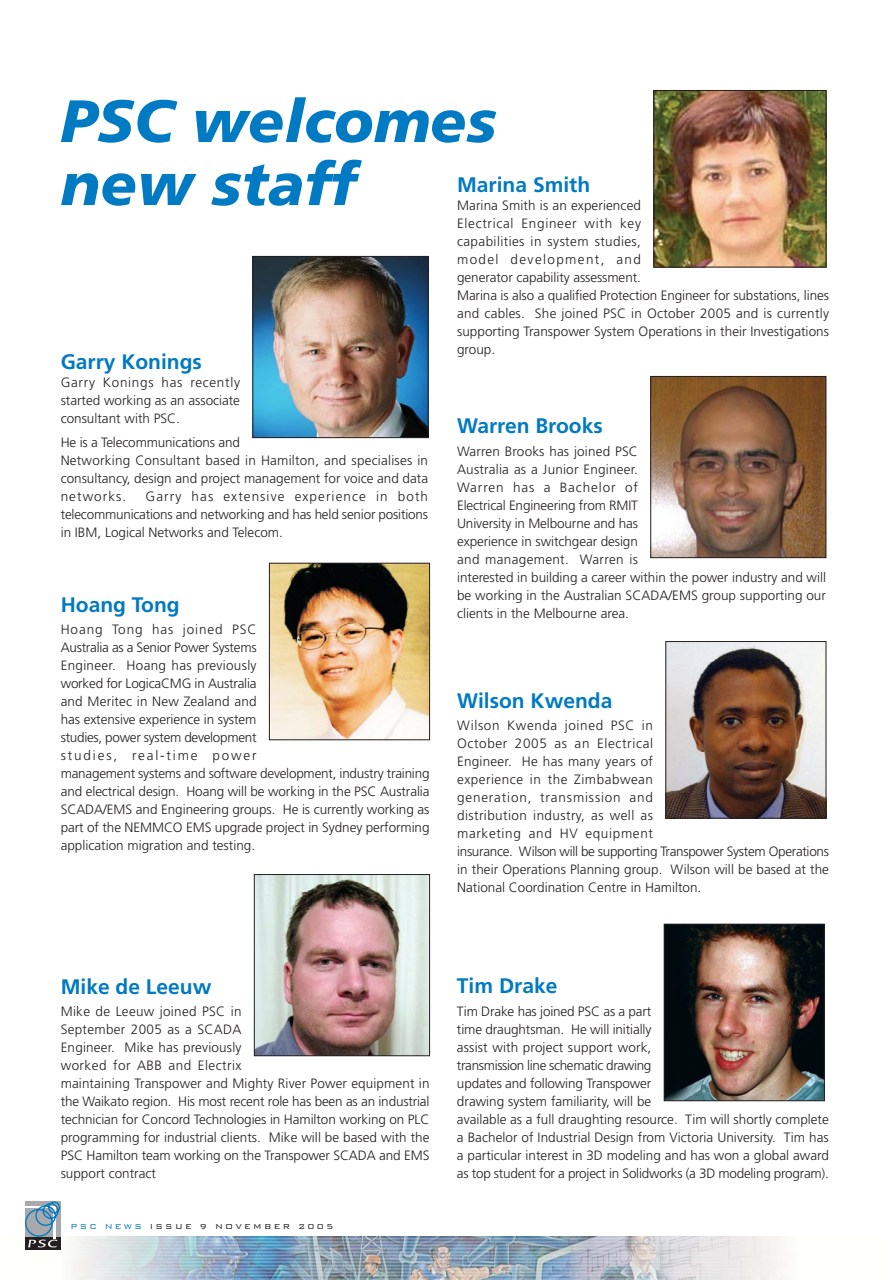
<style>
.page{position:relative;width:888px;height:1280px;background:#fff}
.page>*{position:absolute;margin:0;border:0;box-sizing:border-box;transform-origin:0 0}
.t1{font:italic 900 59.55px/63px "Frutiger";color:#007ac2}
.t2{font:700 21px "Frutiger";color:#007ac2}
.t3{font:300 13.5px/18px "Frutiger";color:#231f20}
.t4{font:300 9.6px "Bank Gothic BT";letter-spacing:.235em;color:#231f20}
.s1{color:#007ac2}
</style>
<div class="page">
<img style="left:25px;top:1236px;width:765px;height:44px">
<svg style="left:25px;top:1247px;width:35px;height:2px"></svg>
<svg style="left:25px;top:1201px;width:36px;height:46px;background:#7c92a0"></svg>
<img style="left:652px;top:378px;width:172px;height:178px">
<div style="left:650px;top:376px;width:176px;height:182px;border:1px solid #231f20"></div>
<img style="left:655px;top:92px;width:169px;height:173px">
<div style="left:653px;top:90px;width:173px;height:177px;border:1px solid #231f20"></div>
<img style="left:667px;top:643px;width:157px;height:173px">
<div style="left:665px;top:641px;width:161px;height:177px;border:1px solid #231f20"></div>
<img style="left:254px;top:258px;width:172px;height:178px">
<div style="left:252px;top:256px;width:176px;height:182px;border:1px solid #231f20"></div>
<img style="left:256px;top:876px;width:172px;height:178px">
<div style="left:254px;top:874px;width:176px;height:182px;border:1px solid #231f20"></div>
<img style="left:271px;top:565px;width:157px;height:173px">
<div style="left:269px;top:563px;width:161px;height:177px;border:1px solid #231f20"></div>
<img style="left:665px;top:925px;width:157px;height:174px">
<div style="left:663px;top:923px;width:161px;height:178px;border:1px solid #231f20"></div>
<h1 class="t1" style="left:61px;top:94px;width:437px">PSC welcomes new staff</h1>
<h2 class="t2" style="left:457px;top:176px;width:135px">Marina Smith</h2>
<p class="t3" style="left:457px;top:197px;width:373px">Marina Smith is an experienced<br>Electrical Engineer with key<br>capabilities in system studies,<br>model development, and<br>generator capability assessment.<br>Marina is also a qualified Protection Engineer for substations, lines and cables. She joined PSC in October 2005 and is currently supporting Transpower System Operations in their Investigations group.</p>
<h2 class="t2" style="left:61px;top:353px;width:143px">Garry Konings</h2>
<p class="t3" style="left:61px;top:374px;width:181px;text-align:justify">Garry Konings has recently started working as an associate consultant with PSC.</p>
<p class="t3" style="left:61px;top:435px;width:369px">He is a Telecommunications and<br>Networking Consultant based in Hamilton, and specialises in consultancy, design and project management for voice and data networks.</p>
<h2 class="t2" style="left:457px;top:418px;width:147px">Warren Brooks</h2>
<p class="t3" style="left:457px;top:443px;width:370px">Warren Brooks has joined PSC<br>Australia as a Junior Engineer.<br>Warren has a Bachelor of<br>Electrical Engineering from RMIT<br>University in Melbourne and has<br>experience in switchgear design<br>and management. Warren is<br>interested in building a career within the power industry and will be working in the Australian SCADA/EMS group supporting our clients in the Melbourne area.</p>
<p class="t3" style="left:61px;top:489px;width:369px;text-align:justify;text-indent:85px">Garry has extensive experience in both telecommunications and networking and has held senior positions in IBM, Logical Networks and Telecom.</p>
<h2 class="t2" style="left:61px;top:596px;width:121px">Hoang Tong</h2>
<p class="t3" style="left:61px;top:621px;width:370px">Hoang Tong has joined PSC<br>Australia as a Senior Power Systems<br>Engineer. Hoang has previously<br>worked for LogicaCMG in Australia<br>and Meritec in New Zealand and<br>has extensive experience in system<br>studies, power system development<br>studies, real-time power<br>management systems and software development, industry training and electrical design. Hoang will be working in the PSC Australia SCADA/EMS and Engineering groups. He is currently working as part of the NEMMCO EMS upgrade project in Sydney performing application migration and testing.</p>
<h2 class="t2" style="left:457px;top:692px;width:157px">Wilson Kwenda</h2>
<p class="t3" style="left:457px;top:717px;width:373px">Wilson Kwenda joined PSC in<br>October 2005 as an Electrical<br>Engineer. He has many years of<br>experience in the Zimbabwean<br>generation, transmission and<br>distribution industry, as well as<br>marketing and HV equipment<br>insurance. Wilson will be supporting Transpower System Operations in their Operations Planning group. Wilson will be based at the National Coordination Centre in Hamilton.</p>
<h2 class="t2" style="left:61px;top:978px;width:152px">Mike de Leeuw</h2>
<p class="t3" style="left:61px;top:1003px;width:370px">Mike de Leeuw joined PSC in<br>September 2005 as a SCADA<br>Engineer. Mike has previously<br>worked for ABB and Electrix<br>maintaining Transpower and Mighty River Power equipment in the Waikato region. His most recent role has been as an industrial technician for Concord Technologies in Hamilton working on PLC programming for industrial clients. Mike will be based with the PSC Hamilton team working on the Transpower SCADA and EMS support contract</p>
<p class="t4" style="left:70px;top:1219px;width:264px"><span class="s1">PSC NEWS</span> ISSUE 9 NOVEMBER 2005</p>
<h2 class="t2" style="left:457px;top:977px;width:102px">Tim Drake</h2>
<p class="t3" style="left:457px;top:1003px;width:373px">Tim Drake has joined PSC as a part<br>time draughtsman. He will initially<br>assist with project support work,<br>transmission line schematic drawing<br>updates and following Transpower<br>drawing system familiarity, will be<br>available as a full draughting resource. Tim will shortly complete a Bachelor of Industrial Design from Victoria University. Tim has a particular interest in 3D modeling and has won a global award as top student for a project in Solidworks (a 3D modeling program).</p>
</div>
